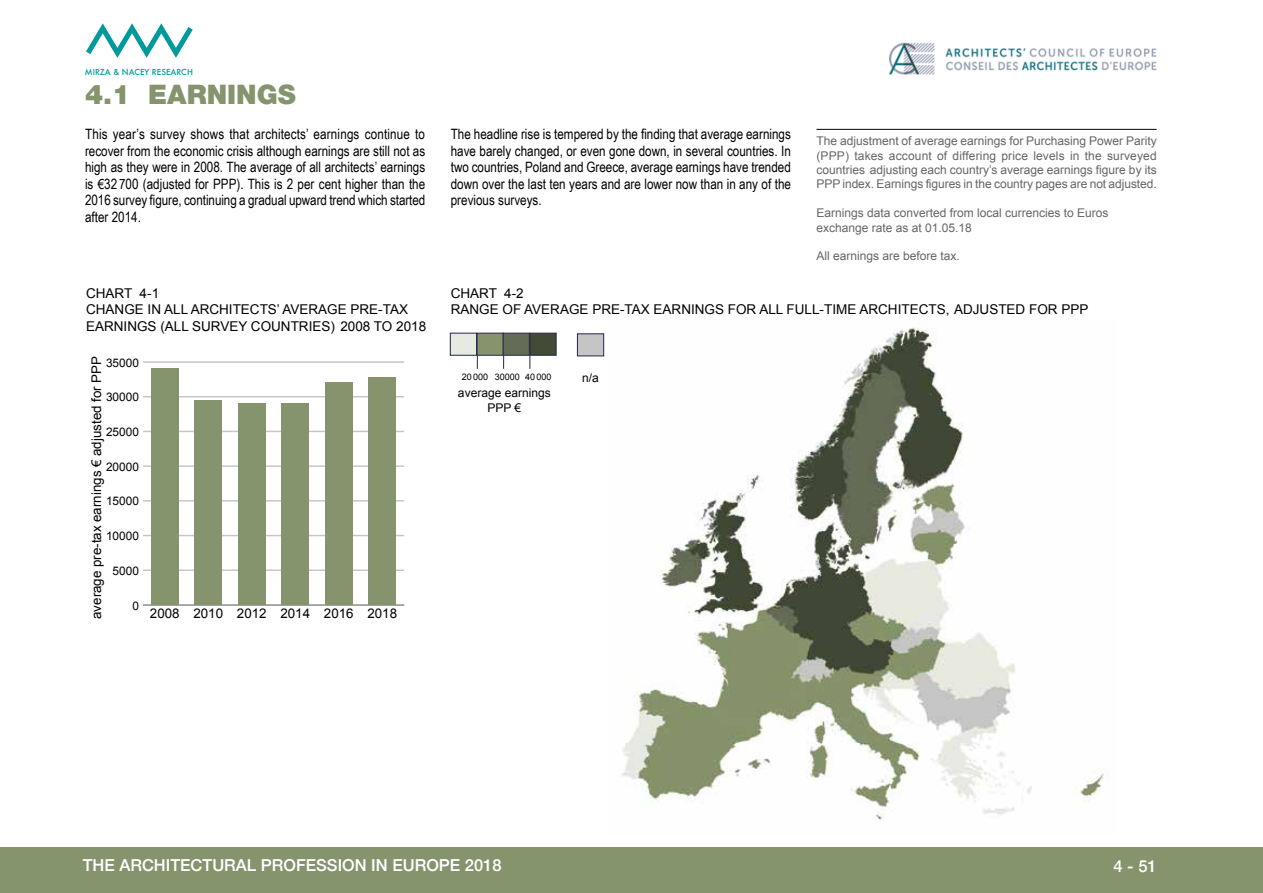
<style>
.page{position:relative;width:1263px;height:893px;background:#fff}
.page>*{position:absolute;margin:0;border:0;box-sizing:border-box;transform-origin:0 0}
.t1{font:900 27px "Helvetica Neue";color:#86946e}
.t2{font:500 16.5px "Helvetica Neue";color:#fff}
.t3{font:14.25px/16.5px "Arial Narrow";color:#000;text-align:justify}
.t4{font:13.5px/16.2px "Arial";color:#000}
.t5{font:13.35px "Arial";color:#000}
.t6{font:12px/14.4px "Arial";color:#646567;text-align:justify}
.t7{font:12px/14.4px "Arial";color:#000;text-align:center}
.t8{font:11.85px "Arial";color:#000}
.t9{font:9px "Arial";color:#000}
.t10{font:500 8.1px "Futura";color:#009a9d}
</style>
<div class="page">
<div style="left:0;top:847px;width:1263px;height:46px;background:#86946e"></div>
<img style="left:889px;top:43px;width:268px;height:32px">
<svg style="left:86px;top:23px;width:107px;height:35px"></svg>
<img style="left:622px;top:327px;width:487px;height:493px">
<hr style="left:143px;top:604px;width:261px;height:2px;background:#c6c7c8">
<hr style="left:143px;top:569px;width:261px;height:2px;background:#c6c7c8">
<hr style="left:143px;top:535px;width:261px;height:1px;background:#c6c7c8">
<hr style="left:143px;top:500px;width:261px;height:2px;background:#c6c7c8">
<hr style="left:143px;top:465px;width:261px;height:2px;background:#c6c7c8">
<hr style="left:143px;top:431px;width:261px;height:1px;background:#c6c7c8">
<hr style="left:143px;top:396px;width:261px;height:1px;background:#c6c7c8">
<hr style="left:143px;top:361px;width:261px;height:2px;background:#c6c7c8">
<div style="left:151px;top:369px;width:28px;height:236px;background:#86946e"></div>
<div style="left:194px;top:400px;width:28px;height:205px;background:#86946e"></div>
<div style="left:238px;top:404px;width:28px;height:201px;background:#86946e"></div>
<div style="left:281px;top:403px;width:28px;height:202px;background:#86946e"></div>
<div style="left:325px;top:382px;width:28px;height:223px;background:#86946e"></div>
<div style="left:368px;top:378px;width:28px;height:227px;background:#86946e"></div>
<hr style="left:816px;top:129px;width:341px;height:1px;background:#000">
<svg style="left:477px;top:356px;width:1px;height:13px"></svg>
<svg style="left:503px;top:356px;width:1px;height:13px"></svg>
<svg style="left:530px;top:356px;width:1px;height:13px"></svg>
<div style="left:450px;top:333px;width:27px;height:22px;background:#e7eae3;border:1px solid #242647"></div>
<div style="left:477px;top:333px;width:27px;height:22px;background:#87936d;border:1px solid #242647"></div>
<div style="left:503px;top:333px;width:27px;height:22px;background:#646c57;border:1px solid #242647"></div>
<div style="left:530px;top:333px;width:26px;height:22px;background:#434b36;border:1px solid #242647"></div>
<div style="left:577px;top:334px;width:27px;height:22px;background:#c5c5c5;border:1px solid #242647"></div>
<p class="t10" style="left:85px;top:66px;width:110px">MIRZA &amp; NACEY RESEARCH</p>
<h1 class="t1" style="left:85px;top:79px;width:212px">4.1 EARNINGS</h1>
<p class="t3" style="left:85px;top:126px;width:342px">This year’s survey shows that architects’ earnings continue to recover from the economic crisis although earnings are still not as high as they were in 2008. The average of all architects’ earnings is €32 700 (adjusted for PPP). This is 2 per cent higher than the 2016 survey figure, continuing a gradual upward trend which started after 2014.</p>
<p class="t4" style="left:86px;top:286px;width:342px">CHART 4-1<br>CHANGE IN ALL ARCHITECTS’ AVERAGE PRE-TAX<br>EARNINGS (ALL SURVEY COUNTRIES) 2008 TO 2018</p>
<p class="t5" style="left:88px;top:619px;width:264px;rotate:-90deg">average pre-tax earnings € adjusted for PPP</p>
<p class="t8" style="left:106px;top:355px;width:34px">35000</p>
<p class="t8" style="left:106px;top:389px;width:34px">30000</p>
<p class="t8" style="left:106px;top:424px;width:34px">25000</p>
<p class="t8" style="left:106px;top:459px;width:34px">20000</p>
<p class="t8" style="left:106px;top:493px;width:34px">15000</p>
<p class="t8" style="left:106px;top:528px;width:34px">10000</p>
<p class="t8" style="left:113px;top:563px;width:28px">5000</p>
<p class="t8" style="left:132px;top:598px;width:8px">0</p>
<p class="t5" style="left:150px;top:604px;width:249px">2008 2010 2012 2014 2016 2018</p>
<p class="t3" style="left:451px;top:126px;width:342px">The headline rise is tempered by the finding that average earnings have barely changed, or even gone down, in several countries. In two countries, Poland and Greece, average earnings have trended down over the last ten years and are lower now than in any of the previous surveys.</p>
<p class="t6" style="left:816px;top:134px;width:342px">The adjustment of average earnings for Purchasing Power Parity (PPP) takes account of differing price levels in the surveyed countries adjusting each country’s average earnings figure by its PPP index. Earnings figures in the country pages are not adjusted.</p>
<p class="t6" style="left:816px;top:206px;width:294px">Earnings data converted from local currencies to Euros exchange rate as at 01.05.18</p>
<p class="t6" style="left:816px;top:249px;width:145px">All earnings are before tax.</p>
<p class="t4" style="left:451px;top:285px;width:639px">CHART 4-2<br>RANGE OF AVERAGE PRE-TAX EARNINGS FOR ALL FULL-TIME ARCHITECTS, ADJUSTED FOR PPP</p>
<p class="t9" style="left:462px;top:371px;width:91px">20000 30000 40000</p>
<p class="t7" style="left:458px;top:386px;width:94px">average earnings<br>PPP €</p>
<p class="t7" style="left:582px;top:371px;width:18px">n/a</p>
<p class="t2" style="left:83px;top:852px;width:420px">THE ARCHITECTURAL PROFESSION IN EUROPE 2018</p>
<p class="t2" style="left:1113px;top:853px;width:45px">4 - 51</p>
</div>
